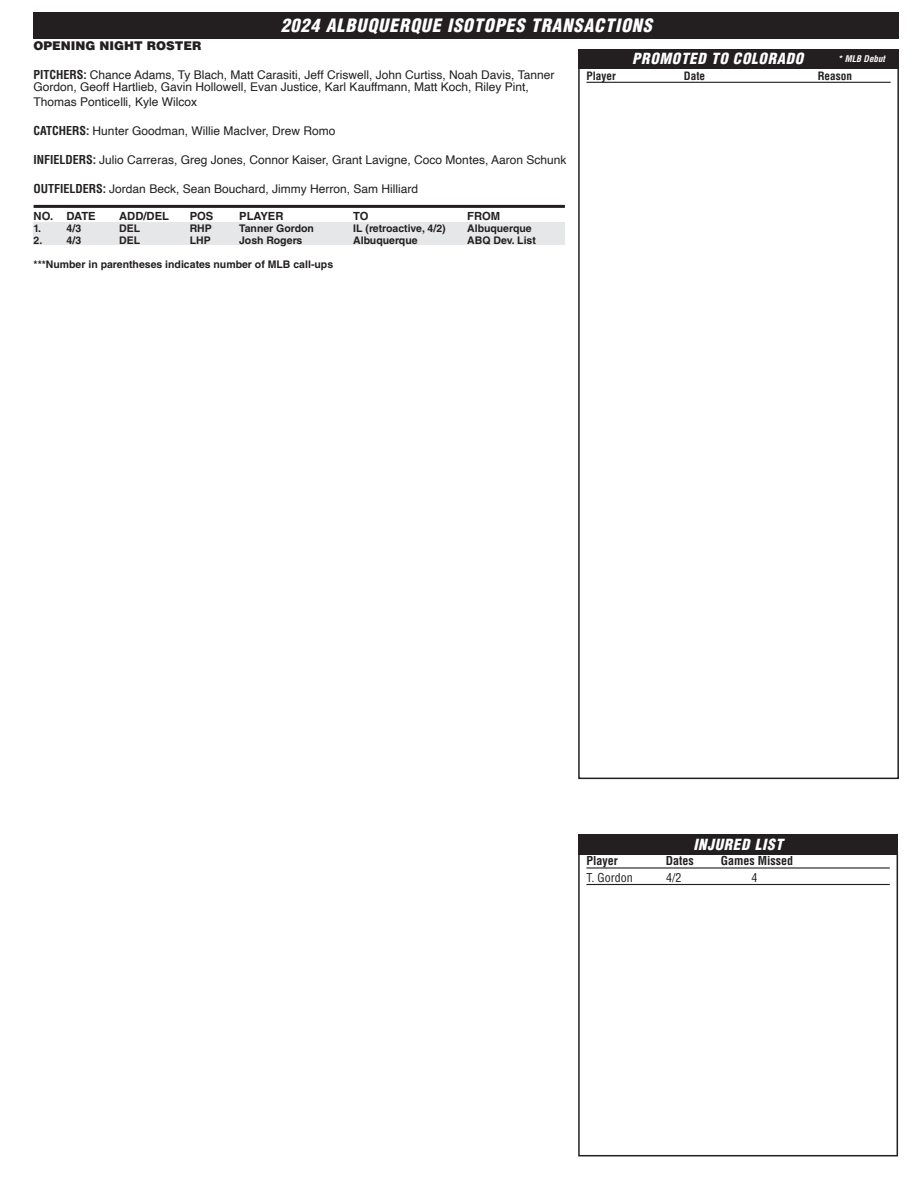
<style>
.page{position:relative;width:923px;height:1193px;background:#fff}
.page>*{position:absolute;margin:0;border:0;box-sizing:border-box;transform-origin:0 0}
.t1{font:italic 900 condensed 18px "Helvetica LT Std";letter-spacing:.05em;color:#fff}
.t2{font:italic 900 condensed 15px "Helvetica LT Std";letter-spacing:.05em;color:#fff}
.t3{font:12px/12px "Helvetica";color:#231f20}
.t4{font:700 condensed 12px "Helvetica LT Std";color:#231f20}
.t5{font:900 12px "Helvetica LT Std";color:#231f20}
.t6{font:condensed 12px "Helvetica LT Std";color:#231f20}
.t7{font:700 11.25px "Helvetica LT Std";color:#231f20}
.t8{font:700 condensed 11.25px "Helvetica LT Std";color:#231f20}
.t9{font:700 10.5px "Helvetica LT Std";color:#231f20}
.t10{font:italic 700 condensed 9px "Helvetica LT Std";color:#fff}
.s1{font-family:"Helvetica LT Std";font-weight:700;font-stretch:condensed}
</style>
<div class="page">
<div style="left:34px;top:222px;width:531px;height:23px;background:#e6e7e9"></div>
<div style="left:34px;top:13px;width:864px;height:26px;background:#231f20"></div>
<hr style="left:586px;top:82px;width:304px;height:1px;background:#231f20">
<div style="left:578px;top:67px;width:320px;height:712px;border:2px solid #231f20"></div>
<div style="left:578px;top:49px;width:320px;height:19px;background:#231f20"></div>
<hr style="left:586px;top:867px;width:303px;height:1px;background:#231f20">
<hr style="left:586px;top:884px;width:303px;height:1px;background:#231f20">
<div style="left:578px;top:852px;width:320px;height:304px;border:2px solid #231f20"></div>
<div style="left:578px;top:834px;width:320px;height:20px;background:#231f20"></div>
<hr style="left:34px;top:205px;width:531px;height:3px;background:#231f20">
<p class="t1" style="left:281px;top:14px;width:372px">2024 ALBUQUERQUE ISOTOPES TRANSACTIONS</p>
<p class="t5" style="left:34px;top:38px;width:169px">OPENING NIGHT ROSTER</p>
<p class="t3" style="left:34px;top:69px;width:522px"><span class="s1">PITCHERS:</span> Chance Adams, Ty Blach, Matt Carasiti, Jeff Criswell, John Curtiss, Noah Davis, Tanner<br>Gordon, Geoff Hartlieb, Gavin Hollowell, Evan Justice, Karl Kauffmann, Matt Koch, Riley Pint,</p>
<p class="t3" style="left:34px;top:96px;width:165px">Thomas Ponticelli, Kyle Wilcox</p>
<p class="t3" style="left:34px;top:125px;width:303px"><span class="s1">CATCHERS:</span> Hunter Goodman, Willie MacIver, Drew Romo</p>
<p class="t3" style="left:34px;top:154px;width:534px"><span class="s1">INFIELDERS:</span> Julio Carreras, Greg Jones, Connor Kaiser, Grant Lavigne, Coco Montes, Aaron Schunk</p>
<p class="t3" style="left:34px;top:183px;width:386px"><span class="s1">OUTFIELDERS:</span> Jordan Beck, Sean Bouchard, Jimmy Herron, Sam Hilliard</p>
<p class="t7" style="left:34px;top:209px;width:64px">NO. DATE</p>
<p class="t7" style="left:119px;top:209px;width:51px">ADD/DEL</p>
<p class="t7" style="left:190px;top:209px;width:25px">POS</p>
<p class="t7" style="left:239px;top:209px;width:46px">PLAYER</p>
<p class="t7" style="left:353px;top:209px;width:17px">TO</p>
<p class="t7" style="left:467px;top:209px;width:34px">FROM</p>
<p class="t9" style="left:34px;top:221px;width:9px">1.</p>
<p class="t9" style="left:67px;top:221px;width:16px">4/3</p>
<p class="t9" style="left:119px;top:221px;width:22px">DEL</p>
<p class="t9" style="left:190px;top:221px;width:24px">RHP</p>
<p class="t9" style="left:239px;top:221px;width:76px">Tanner Gordon</p>
<p class="t9" style="left:353px;top:221px;width:94px">IL (retroactive, 4/2)</p>
<p class="t9" style="left:467px;top:221px;width:66px">Albuquerque</p>
<p class="t9" style="left:34px;top:233px;width:49px">2. 4/3</p>
<p class="t9" style="left:119px;top:233px;width:22px">DEL</p>
<p class="t9" style="left:190px;top:233px;width:22px">LHP</p>
<p class="t9" style="left:239px;top:233px;width:65px">Josh Rogers</p>
<p class="t9" style="left:353px;top:233px;width:66px">Albuquerque</p>
<p class="t9" style="left:467px;top:233px;width:70px">ABQ Dev. List</p>
<p class="t9" style="left:34px;top:257px;width:301px">***Number in parentheses indicates number of MLB call-ups</p>
<p class="t2" style="left:632px;top:49px;width:173px">PROMOTED TO COLORADO</p>
<p class="t10" style="left:838px;top:53px;width:49px">* MLB Debut</p>
<p class="t8" style="left:586px;top:68px;width:31px">Player</p>
<p class="t8" style="left:684px;top:68px;width:23px">Date</p>
<p class="t8" style="left:817px;top:68px;width:36px">Reason</p>
<p class="t2" style="left:693px;top:834px;width:91px">INJURED LIST</p>
<p class="t4" style="left:586px;top:853px;width:33px">Player</p>
<p class="t4" style="left:665px;top:853px;width:29px">Dates</p>
<p class="t4" style="left:720px;top:853px;width:74px">Games Missed</p>
<p class="t6" style="left:586px;top:870px;width:48px">T. Gordon</p>
<p class="t6" style="left:666px;top:870px;width:17px">4/2</p>
<p class="t6" style="left:751px;top:870px;width:7px">4</p>
</div>
